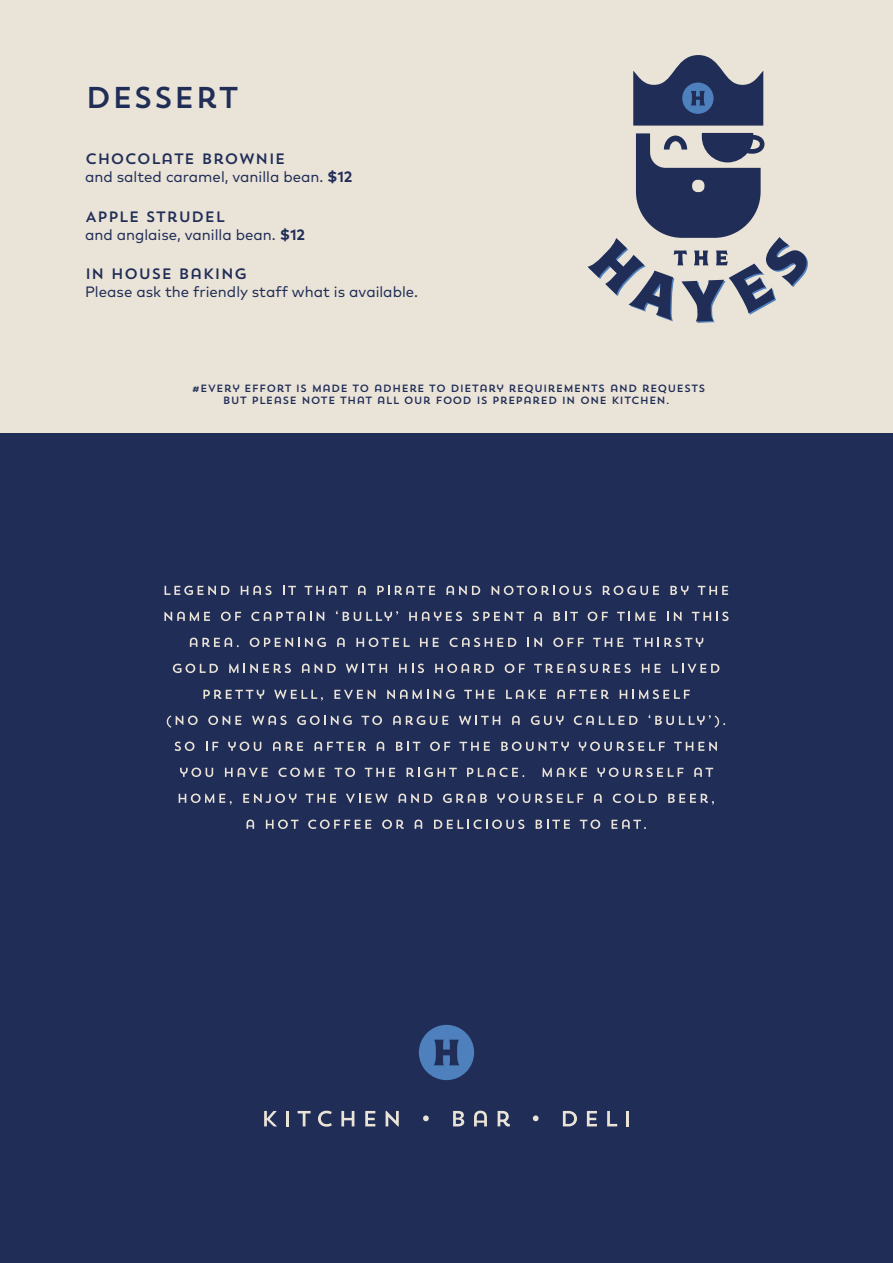
<style>
.page{position:relative;width:893px;height:1263px;background:#fff}
.page>*{position:absolute;margin:0;border:0;box-sizing:border-box;transform-origin:0 0}
.t1{font:30px "Trend Sans One";color:#202d57}
.t2{font:15px "Mark Pro";color:#202d57}
.t3{font:15px "Trend Sans One";color:#202d57}
.t4{font:10.5px/12.6px "Trend Sans One";color:#202d57;text-align:center}
.s1{font-weight:700}
</style>
<div class="page">
<div style="left:0;top:0;width:893px;height:499px;background:#eae3d7"></div>
<div style="left:0;top:434px;width:893px;height:829px;background:#202d57"></div>
<svg style="left:264px;top:1111px;width:13px;height:15px"></svg>
<hr style="left:286px;top:1111px;width:3px;height:15px;background:#eae3d7">
<svg style="left:298px;top:1111px;width:13px;height:15px"></svg>
<svg style="left:318px;top:1111px;width:14px;height:16px"></svg>
<svg style="left:341px;top:1111px;width:13px;height:15px"></svg>
<svg style="left:365px;top:1111px;width:10px;height:15px"></svg>
<svg style="left:386px;top:1111px;width:13px;height:15px"></svg>
<svg style="left:423px;top:1115px;width:6px;height:6px"></svg>
<svg style="left:453px;top:1111px;width:11px;height:15px"></svg>
<svg style="left:474px;top:1111px;width:13px;height:15px"></svg>
<svg style="left:498px;top:1111px;width:12px;height:15px"></svg>
<svg style="left:533px;top:1115px;width:6px;height:6px"></svg>
<svg style="left:563px;top:1111px;width:14px;height:15px"></svg>
<svg style="left:587px;top:1111px;width:10px;height:15px"></svg>
<svg style="left:607px;top:1111px;width:10px;height:15px"></svg>
<hr style="left:626px;top:1111px;width:3px;height:15px;background:#eae3d7">
<svg style="left:419px;top:1025px;width:55px;height:55px"></svg>
<svg style="left:165px;top:586px;width:64px;height:9px"></svg>
<svg style="left:241px;top:586px;width:31px;height:9px"></svg>
<svg style="left:283px;top:586px;width:13px;height:9px"></svg>
<svg style="left:305px;top:586px;width:43px;height:9px"></svg>
<svg style="left:358px;top:586px;width:8px;height:9px"></svg>
<svg style="left:377px;top:586px;width:58px;height:9px"></svg>
<svg style="left:446px;top:586px;width:34px;height:9px"></svg>
<svg style="left:491px;top:586px;width:101px;height:9px"></svg>
<svg style="left:603px;top:586px;width:56px;height:9px"></svg>
<svg style="left:670px;top:586px;width:18px;height:9px"></svg>
<svg style="left:698px;top:586px;width:30px;height:9px"></svg>
<svg style="left:164px;top:612px;width:46px;height:9px"></svg>
<svg style="left:221px;top:612px;width:20px;height:9px"></svg>
<svg style="left:251px;top:612px;width:60px;height:9px"></svg>
<svg style="left:317px;top:612px;width:7px;height:9px"></svg>
<svg style="left:336px;top:610px;width:62px;height:11px"></svg>
<svg style="left:409px;top:612px;width:53px;height:9px"></svg>
<svg style="left:473px;top:612px;width:51px;height:9px"></svg>
<svg style="left:534px;top:612px;width:8px;height:9px"></svg>
<svg style="left:554px;top:612px;width:24px;height:9px"></svg>
<svg style="left:588px;top:612px;width:20px;height:9px"></svg>
<svg style="left:617px;top:612px;width:39px;height:9px"></svg>
<svg style="left:667px;top:612px;width:15px;height:9px"></svg>
<svg style="left:692px;top:612px;width:36px;height:9px"></svg>
<svg style="left:190px;top:638px;width:49px;height:9px"></svg>
<svg style="left:250px;top:638px;width:76px;height:9px"></svg>
<svg style="left:337px;top:638px;width:8px;height:9px"></svg>
<svg style="left:356px;top:638px;width:54px;height:9px"></svg>
<svg style="left:420px;top:638px;width:19px;height:9px"></svg>
<svg style="left:450px;top:638px;width:66px;height:9px"></svg>
<svg style="left:528px;top:638px;width:14px;height:9px"></svg>
<svg style="left:553px;top:638px;width:31px;height:9px"></svg>
<svg style="left:593px;top:638px;width:30px;height:9px"></svg>
<svg style="left:633px;top:638px;width:70px;height:9px"></svg>
<svg style="left:173px;top:664px;width:45px;height:9px"></svg>
<svg style="left:229px;top:664px;width:62px;height:9px"></svg>
<svg style="left:302px;top:664px;width:34px;height:9px"></svg>
<svg style="left:346px;top:664px;width:41px;height:9px"></svg>
<svg style="left:399px;top:664px;width:25px;height:9px"></svg>
<svg style="left:435px;top:664px;width:59px;height:9px"></svg>
<svg style="left:505px;top:664px;width:20px;height:9px"></svg>
<svg style="left:534px;top:664px;width:97px;height:9px"></svg>
<svg style="left:642px;top:664px;width:7px;height:9px"></svg>
<svg style="left:655px;top:664px;width:6px;height:9px"></svg>
<svg style="left:672px;top:664px;width:47px;height:9px"></svg>
<svg style="left:203px;top:690px;width:61px;height:9px"></svg>
<svg style="left:274px;top:690px;width:49px;height:11px"></svg>
<svg style="left:334px;top:690px;width:41px;height:9px"></svg>
<svg style="left:387px;top:690px;width:41px;height:9px"></svg>
<svg style="left:434px;top:690px;width:20px;height:9px"></svg>
<svg style="left:464px;top:690px;width:31px;height:9px"></svg>
<svg style="left:506px;top:690px;width:40px;height:9px"></svg>
<svg style="left:557px;top:690px;width:51px;height:9px"></svg>
<svg style="left:620px;top:690px;width:70px;height:9px"></svg>
<svg style="left:167px;top:715px;width:31px;height:13px"></svg>
<svg style="left:208px;top:716px;width:33px;height:9px"></svg>
<svg style="left:252px;top:716px;width:35px;height:9px"></svg>
<svg style="left:297px;top:716px;width:55px;height:9px"></svg>
<svg style="left:362px;top:716px;width:20px;height:9px"></svg>
<svg style="left:393px;top:716px;width:55px;height:9px"></svg>
<svg style="left:459px;top:716px;width:41px;height:9px"></svg>
<svg style="left:512px;top:716px;width:8px;height:9px"></svg>
<svg style="left:531px;top:716px;width:33px;height:9px"></svg>
<svg style="left:574px;top:716px;width:64px;height:9px"></svg>
<svg style="left:648px;top:714px;width:77px;height:14px"></svg>
<svg style="left:175px;top:741px;width:19px;height:10px"></svg>
<svg style="left:206px;top:742px;width:12px;height:9px"></svg>
<svg style="left:228px;top:741px;width:33px;height:10px"></svg>
<svg style="left:273px;top:741px;width:30px;height:10px"></svg>
<svg style="left:314px;top:741px;width:52px;height:10px"></svg>
<svg style="left:377px;top:741px;width:7px;height:10px"></svg>
<svg style="left:396px;top:742px;width:24px;height:9px"></svg>
<svg style="left:430px;top:741px;width:20px;height:10px"></svg>
<svg style="left:459px;top:742px;width:31px;height:9px"></svg>
<svg style="left:501px;top:741px;width:68px;height:10px"></svg>
<svg style="left:579px;top:741px;width:86px;height:10px"></svg>
<svg style="left:674px;top:742px;width:43px;height:9px"></svg>
<svg style="left:180px;top:767px;width:33px;height:10px"></svg>
<svg style="left:225px;top:767px;width:43px;height:10px"></svg>
<svg style="left:279px;top:767px;width:46px;height:10px"></svg>
<svg style="left:335px;top:767px;width:20px;height:10px"></svg>
<svg style="left:365px;top:768px;width:30px;height:9px"></svg>
<svg style="left:407px;top:767px;width:50px;height:10px"></svg>
<svg style="left:467px;top:767px;width:57px;height:10px"></svg>
<svg style="left:542px;top:767px;width:45px;height:10px"></svg>
<svg style="left:597px;top:767px;width:86px;height:10px"></svg>
<svg style="left:694px;top:767px;width:19px;height:10px"></svg>
<svg style="left:179px;top:793px;width:53px;height:12px"></svg>
<svg style="left:243px;top:793px;width:53px;height:10px"></svg>
<svg style="left:306px;top:794px;width:30px;height:9px"></svg>
<svg style="left:346px;top:794px;width:14px;height:9px"></svg>
<svg style="left:366px;top:794px;width:22px;height:9px"></svg>
<svg style="left:399px;top:793px;width:33px;height:10px"></svg>
<svg style="left:443px;top:793px;width:44px;height:10px"></svg>
<svg style="left:497px;top:793px;width:86px;height:10px"></svg>
<svg style="left:594px;top:793px;width:8px;height:10px"></svg>
<svg style="left:613px;top:793px;width:44px;height:10px"></svg>
<svg style="left:668px;top:794px;width:46px;height:11px"></svg>
<svg style="left:247px;top:819px;width:7px;height:10px"></svg>
<svg style="left:266px;top:819px;width:33px;height:10px"></svg>
<svg style="left:308px;top:819px;width:63px;height:10px"></svg>
<svg style="left:382px;top:819px;width:22px;height:10px"></svg>
<svg style="left:415px;top:819px;width:7px;height:10px"></svg>
<svg style="left:434px;top:819px;width:90px;height:10px"></svg>
<svg style="left:536px;top:820px;width:34px;height:9px"></svg>
<svg style="left:580px;top:819px;width:20px;height:10px"></svg>
<svg style="left:611px;top:819px;width:35px;height:10px"></svg>
<svg style="left:587px;top:133px;width:221px;height:190px"></svg>
<svg style="left:633px;top:55px;width:130px;height:71px"></svg>
<h1 class="t1" style="left:85px;top:78px;width:156px">DESSERT</h1>
<h2 class="t3" style="left:85px;top:150px;width:202px">CHOCOLATE BROWNIE</h2>
<h2 class="t2" style="left:85px;top:166px;width:269px">and salted caramel, vanilla bean. <span class="s1">$12</span></h2>
<h2 class="t3" style="left:85px;top:207px;width:142px">APPLE STRUDEL</h2>
<h2 class="t2" style="left:85px;top:223px;width:221px">and anglaise, vanilla bean. <span class="s1">$12</span></h2>
<h2 class="t3" style="left:85px;top:264px;width:164px">IN HOUSE BAKING</h2>
<h2 class="t2" style="left:85px;top:280px;width:335px">Please ask the friendly staff what is available.</h2>
<p class="t4" style="left:192px;top:382px;width:515px">#EVERY EFFORT IS MADE TO ADHERE TO DIETARY REQUIREMENTS AND REQUESTS<br>BUT PLEASE NOTE THAT ALL OUR FOOD IS PREPARED IN ONE KITCHEN.</p>
</div>
